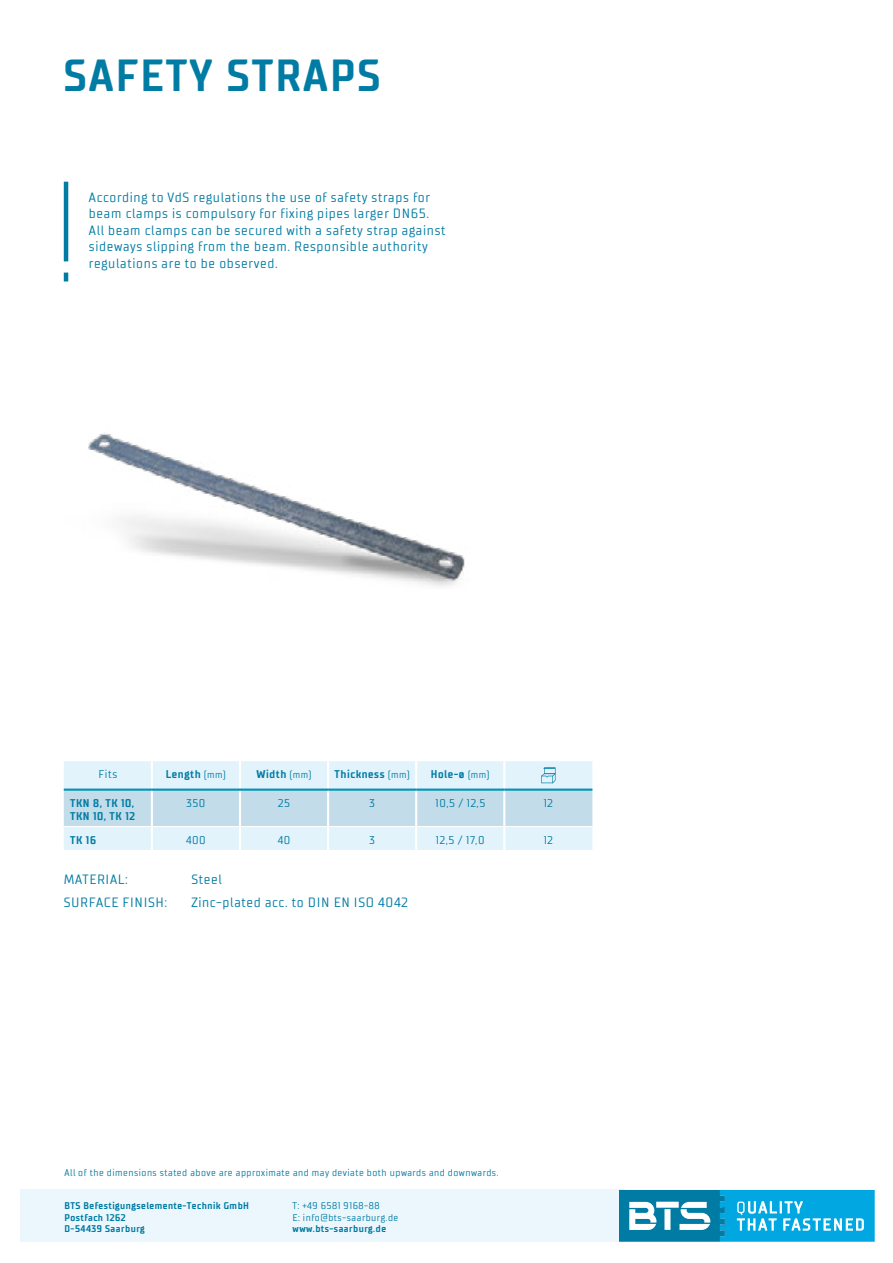
<style>
.page{position:relative;width:893px;height:1263px;background:#fff}
.page>*{position:absolute;margin:0;border:0;box-sizing:border-box;transform-origin:0 0}
.t1{font:700 45px "TT Supermolot Condensed";letter-spacing:.05em;color:#007ca4}
.t2{font:13.5px/16.5px "TT Supermolot Condensed";letter-spacing:.05em;color:#007ca4}
.t3{font:700 11.25px/13.5px "TT Supermolot Condensed";letter-spacing:.05em;color:#007ca4}
.t4{font:11.25px "TT Supermolot Condensed";letter-spacing:.05em;color:#007ca4}
.t5{font:9.75px/11.7px "TT Supermolot Condensed";letter-spacing:.05em;color:#007ca4}
.t6{font:700 9.75px/11.7px "TT Supermolot Condensed";letter-spacing:.05em;color:#007ca4}
.s1{font-weight:400;font-size:9.75px}
</style>
<div class="page">
<div style="left:21px;top:1190px;width:604px;height:52px;background:#ecf7fd"></div>
<svg style="left:619px;top:1190px;width:256px;height:52px;background:#2da9d3"></svg>
<hr style="left:64px;top:182px;width:4px;height:79px;background:#007ca4">
<svg style="left:64px;top:273px;width:4px;height:8px"></svg>
<img style="left:88px;top:433px;width:377px;height:154px">
<div style="left:64px;top:761px;width:528px;height:89px;background:#e3f3fc"></div>
<div style="left:64px;top:791px;width:528px;height:35px;background:#c2dcea"></div>
<hr style="left:151px;top:761px;width:2px;height:27px;background:#fff">
<hr style="left:239px;top:761px;width:2px;height:27px;background:#fff">
<hr style="left:327px;top:761px;width:2px;height:27px;background:#fff">
<hr style="left:415px;top:761px;width:2px;height:27px;background:#fff">
<hr style="left:503px;top:761px;width:2px;height:27px;background:#fff">
<hr style="left:151px;top:791px;width:2px;height:35px;background:#fff">
<hr style="left:239px;top:791px;width:2px;height:35px;background:#fff">
<hr style="left:327px;top:791px;width:2px;height:35px;background:#fff">
<hr style="left:415px;top:791px;width:2px;height:35px;background:#fff">
<hr style="left:503px;top:791px;width:2px;height:35px;background:#fff">
<hr style="left:151px;top:827px;width:2px;height:23px;background:#fff">
<hr style="left:239px;top:827px;width:2px;height:23px;background:#fff">
<hr style="left:327px;top:827px;width:2px;height:23px;background:#fff">
<hr style="left:415px;top:827px;width:2px;height:23px;background:#fff">
<hr style="left:503px;top:827px;width:2px;height:23px;background:#fff">
<hr style="left:64px;top:788px;width:88px;height:3px;background:#0093b7">
<hr style="left:152px;top:788px;width:88px;height:3px;background:#0093b7">
<hr style="left:240px;top:788px;width:88px;height:3px;background:#0093b7">
<hr style="left:328px;top:788px;width:88px;height:3px;background:#0093b7">
<hr style="left:416px;top:788px;width:88px;height:3px;background:#0093b7">
<hr style="left:504px;top:788px;width:88px;height:3px;background:#0093b7">
<hr style="left:64px;top:826px;width:88px;height:1px;background:#fff">
<hr style="left:152px;top:826px;width:88px;height:1px;background:#fff">
<hr style="left:240px;top:826px;width:88px;height:1px;background:#fff">
<hr style="left:328px;top:826px;width:88px;height:1px;background:#fff">
<hr style="left:416px;top:826px;width:88px;height:1px;background:#fff">
<hr style="left:504px;top:826px;width:88px;height:1px;background:#fff">
<svg style="left:541px;top:767px;width:14px;height:16px"></svg>
<h1 class="t1" style="left:64px;top:49px;width:318px">SAFETY STRAPS</h1>
<p class="t2" style="left:89px;top:189px;width:358px">According to VdS regulations the use of safety straps for beam clamps is compulsory for fixing pipes larger DN65.<br>All beam clamps can be secured with a safety strap against sideways slipping from the beam. Responsible authority regulations are to be observed.</p>
<p class="t4" style="left:98px;top:768px;width:20px">Fits</p>
<p class="t3" style="left:166px;top:768px;width:62px">Length <span class="s1">(mm)</span></p>
<p class="t3" style="left:256px;top:768px;width:57px">Width <span class="s1">(mm)</span></p>
<p class="t3" style="left:334px;top:768px;width:77px">Thickness <span class="s1">(mm)</span></p>
<p class="t3" style="left:431px;top:768px;width:60px">Hole-ø <span class="s1">(mm)</span></p>
<p class="t3" style="left:70px;top:796px;width:66px">TKN 8, TK 10,<br>TKN 10, TK 12</p>
<p class="t4" style="left:187px;top:796px;width:20px">350</p>
<p class="t4" style="left:278px;top:796px;width:13px">25</p>
<p class="t4" style="left:369px;top:796px;width:7px">3</p>
<p class="t4" style="left:435px;top:796px;width:51px">10,5 / 12,5</p>
<p class="t4" style="left:544px;top:796px;width:11px">12</p>
<p class="t3" style="left:70px;top:833px;width:27px">TK 16</p>
<p class="t4" style="left:186px;top:833px;width:21px">400</p>
<p class="t4" style="left:278px;top:833px;width:14px">40</p>
<p class="t4" style="left:369px;top:833px;width:7px">3</p>
<p class="t4" style="left:436px;top:833px;width:50px">12,5 / 17,0</p>
<p class="t4" style="left:544px;top:833px;width:11px">12</p>
<p class="t2" style="left:64px;top:871px;width:65px">MATERIAL:</p>
<p class="t2" style="left:191px;top:871px;width:32px">Steel</p>
<p class="t2" style="left:64px;top:894px;width:105px">SURFACE FINISH:</p>
<p class="t2" style="left:191px;top:894px;width:218px">Zinc-plated acc. to DIN EN ISO 4042</p>
<p class="t5" style="left:65px;top:1166px;width:436px">All of the dimensions stated above are approximate and may deviate both upwards and downwards.</p>
<p class="t6" style="left:65px;top:1200px;width:186px">BTS Befestigungselemente-Technik GmbH<br>Postfach 1262<br>D-54439 Saarburg</p>
<p class="t5" style="left:293px;top:1200px;width:107px">T: +49 6581 9168-88<br>E: info@bts-saarburg.de</p>
<p class="t6" style="left:293px;top:1223px;width:95px">www.bts-saarburg.de</p>
</div>
